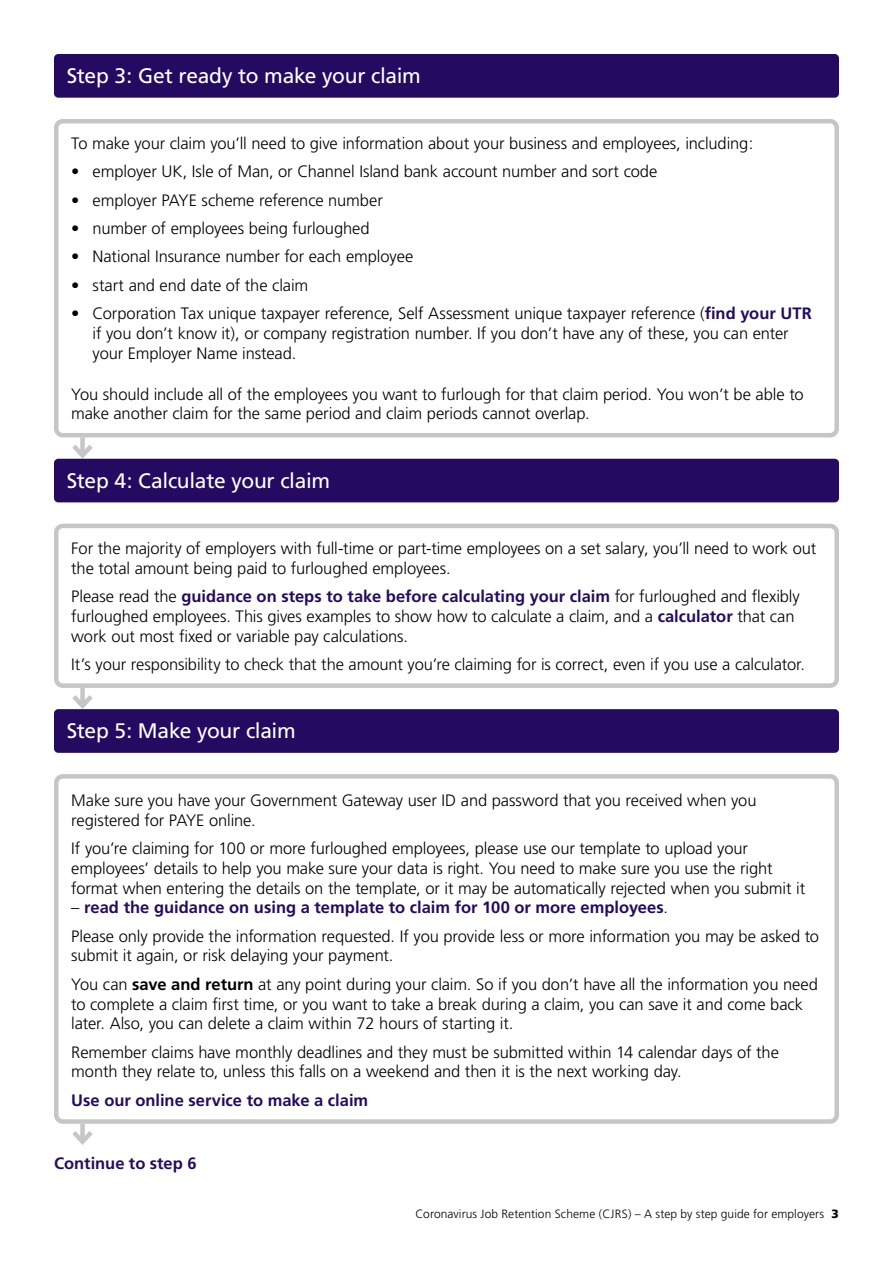
<style>
.page{position:relative;width:893px;height:1263px;background:#fff}
.page>*{position:absolute;margin:0;border:0;box-sizing:border-box;transform-origin:0 0}
.pull_out_heading_1{font:21px "Frutiger";letter-spacing:-.015em;color:#fff}
.Body{font:300 16.5px/19.8px "Frutiger";letter-spacing:-.005em;color:#000}
.bullets{font:300 16.5px "Frutiger";letter-spacing:-.005em;color:#000}
.bullets_LAST{font:300 16.5px/19.8px "Frutiger";letter-spacing:-.005em;color:#000}
.Body-2{font:700 16.5px "Frutiger";color:#240b61}
.Heading_2{font:700 16.5px "Frutiger";color:#240b61}
.t1{font:300 12px "Frutiger";letter-spacing:.01em;color:#000}
.s1{font-weight:700;color:#240b61}
.s2{font-weight:300;color:#000}
.s3{font-weight:700}
.s4{font-weight:900}
</style>
<div class="page">
<div style="left:80px;top:437px;width:5px;height:18px;background:#c6c6c6"></div>
<svg style="left:68px;top:440px;width:29px;height:19px"></svg>
<div style="left:54px;top:54px;width:785px;height:44px;background:#240b61;border-radius:4px"></div>
<div style="left:54px;top:119px;width:785px;height:318px;border:4px solid #c6c6c6;border-radius:7px"></div>
<div style="left:54px;top:459px;width:785px;height:43px;background:#240b61;border-radius:4px"></div>
<div style="left:54px;top:524px;width:785px;height:164px;border:4px solid #c6c6c6;border-radius:7px"></div>
<div style="left:80px;top:688px;width:5px;height:18px;background:#c6c6c6"></div>
<svg style="left:72px;top:690px;width:21px;height:19px"></svg>
<div style="left:54px;top:709px;width:785px;height:44px;background:#240b61;border-radius:4px"></div>
<div style="left:54px;top:774px;width:785px;height:350px;border:4px solid #c6c6c6;border-radius:7px"></div>
<div style="left:80px;top:1124px;width:5px;height:18px;background:#c6c6c6"></div>
<svg style="left:72px;top:1126px;width:21px;height:19px"></svg>
<h1 class="pull_out_heading_1" style="left:67px;top:63px;width:356px">Step 3: Get ready to make your claim</h1>
<p class="Body" style="left:71px;top:133px;width:683px">To make your claim you’ll need to give information about your business and employees, including:</p>
<p class="bullets" style="left:71px;top:162px;width:588px">• employer UK, Isle of Man, or Channel Island bank account number and sort code</p>
<p class="bullets" style="left:71px;top:191px;width:313px">• employer PAYE scheme reference number</p>
<p class="bullets" style="left:71px;top:219px;width:300px">• number of employees being furloughed</p>
<p class="bullets" style="left:71px;top:247px;width:344px">• National Insurance number for each employee</p>
<p class="bullets" style="left:71px;top:276px;width:238px">• start and end date of the claim</p>
<p class="bullets_LAST" style="left:93px;top:303px;width:721px;text-indent:-21px">• Corporation Tax unique taxpayer reference, Self Assessment unique taxpayer reference (<span class="s1">find your UTR </span>if you don’t know it), or company registration number. If you don’t have any of these, you can enter your Employer Name instead.</p>
<p class="Body" style="left:71px;top:384px;width:734px">You should include all of the employees you want to furlough for that claim period. You won’t be able to make another claim for the same period and claim periods cannot overlap.</p>
<h1 class="pull_out_heading_1" style="left:67px;top:468px;width:265px">Step 4: Calculate your claim</h1>
<p class="Body" style="left:71px;top:538px;width:747px">For the majority of employers with full-time or part-time employees on a set salary, you’ll need to work out the total amount being paid to furloughed employees.</p>
<p class="Body" style="left:71px;top:586px;width:730px">Please read the <span class="s1">guidance on steps to take before calculating your claim</span> for furloughed and flexibly furloughed employees. This gives examples to show how to calculate a claim, and a <span class="s1">calculator</span> that can work out most fixed or variable pay calculations.</p>
<p class="Body" style="left:71px;top:654px;width:735px">It’s your responsibility to check that the amount you’re claiming for is correct, even if you use a calculator.</p>
<h1 class="pull_out_heading_1" style="left:67px;top:719px;width:231px">Step 5: Make your claim</h1>
<p class="Body" style="left:71px;top:790px;width:687px">Make sure you have your Government Gateway user ID and password that you received when you registered for PAYE online.</p>
<p class="Body" style="left:71px;top:838px;width:735px">If you’re claiming for 100 or more furloughed employees, please use our template to upload your employees’ details to help you make sure your data is right. You need to make sure you use the right format when entering the details on the template, or it may be automatically rejected when you submit it</p>
<p class="Body-2" style="left:71px;top:898px;width:598px"><span class="s2">–</span> read the guidance on using a template to claim for 100 or more employees<span class="s2">.</span></p>
<p class="Body" style="left:71px;top:926px;width:749px">Please only provide the information requested. If you provide less or more information you may be asked to submit it again, or risk delaying your payment.</p>
<p class="Body" style="left:71px;top:974px;width:748px">You can <span class="s3">save and return</span> at any point during your claim. So if you don’t have all the information you need to complete a claim first time, or you want to take a break during a claim, you can save it and come back later. Also, you can delete a claim within 72 hours of starting it.</p>
<p class="Body" style="left:71px;top:1042px;width:709px">Remember claims have monthly deadlines and they must be submitted within 14 calendar days of the month they relate to, unless this falls on a weekend and then it is the next working day.</p>
<p class="Body-2" style="left:71px;top:1090px;width:298px">Use our online service to make a claim</p>
<h2 class="Heading_2" style="left:54px;top:1153px;width:144px">Continue to step 6</h2>
<p class="t1" style="left:415px;top:1207px;width:425px">Coronavirus Job Retention Scheme (CJRS) – A step by step guide for employers <span class="s4">3</span></p>
</div>
